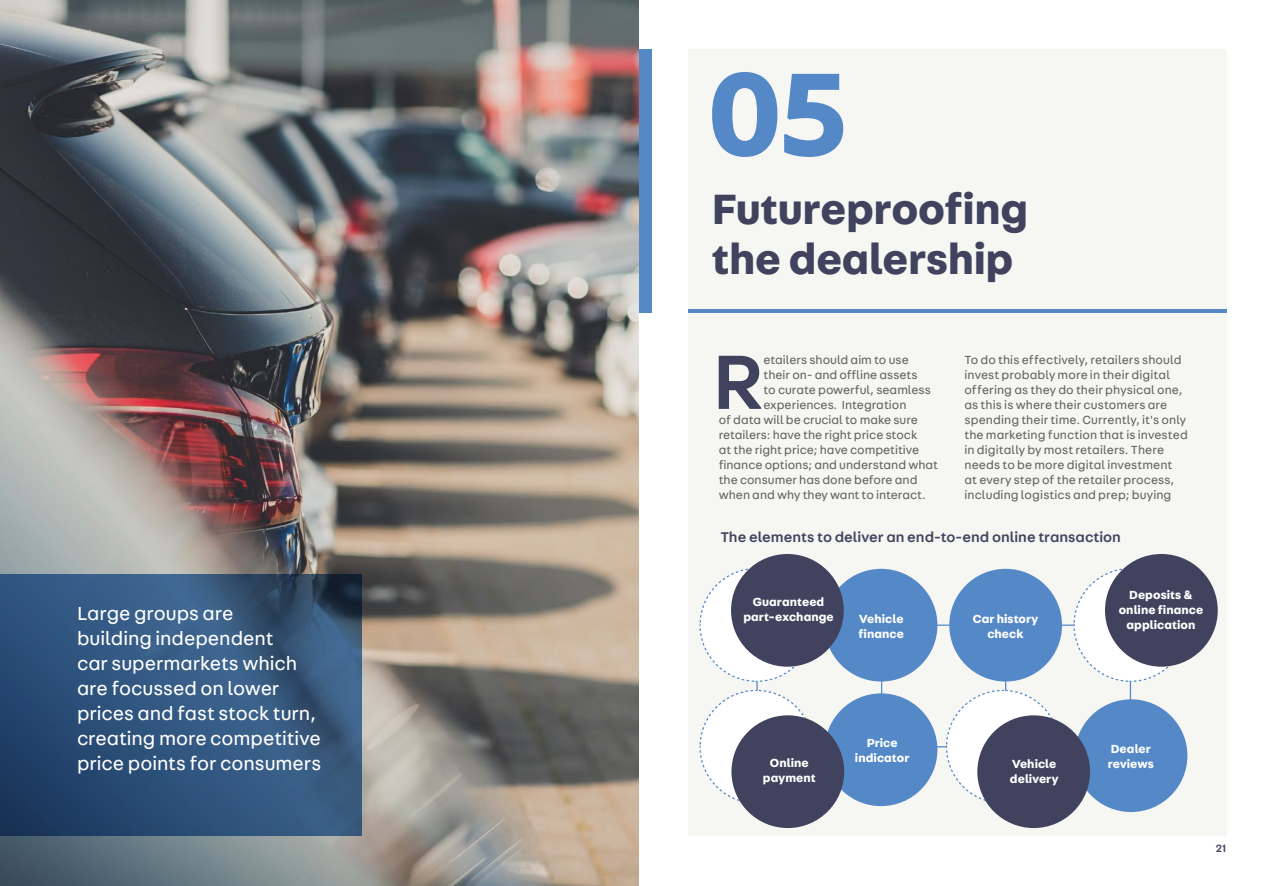
<style>
.page{position:relative;width:1276px;height:886px;background:#fff}
.page>*{position:absolute;margin:0;border:0;box-sizing:border-box;transform-origin:0 0}
.t1{font:700 125px "AT Fabriga";color:#5488c7}
.t2{font:500 81.75px "AT Fabriga";color:#41435e}
.t3{font:700 45px/50px "AT Fabriga";letter-spacing:-.005em;color:#41435e}
.t4{font:20px/25px "AT Fabriga";letter-spacing:-.005em;color:#fff}
.t5{font:500 15px "AT Fabriga";color:#41435e}
.t6{font:12.5px/15px "AT Fabriga";color:#646363}
.t7{font:700 12.5px/15px "AT Fabriga";letter-spacing:.005em;color:#fff;text-align:center}
.t8{font:500 11.25px "AT Fabriga";color:#41435e}
</style>
<div class="page">
<div style="left:687px;top:49px;width:539px;height:787px;background:#f6f6f3"></div>
<hr style="left:687px;top:309px;width:539px;height:4px;background:#5488c7">
<div style="left:624px;top:49px;width:28px;height:264px;background:#5488c7"></div>
<hr style="left:756px;top:624px;width:375px;height:2px;background:#5488c7">
<hr style="left:756px;top:624px;width:1px;height:123px;background:#5488c7">
<hr style="left:881px;top:624px;width:1px;height:123px;background:#5488c7">
<hr style="left:1005px;top:624px;width:1px;height:123px;background:#5488c7">
<hr style="left:1129px;top:625px;width:2px;height:122px;background:#5488c7">
<hr style="left:756px;top:746px;width:375px;height:1px;background:#5488c7">
<div style="left:824px;top:693px;width:113px;height:113px;background:#5488c7;border-radius:50%"></div>
<svg style="left:699px;top:689px;width:114px;height:113px"></svg>
<svg style="left:945px;top:689px;width:109px;height:113px"></svg>
<div style="left:1074px;top:699px;width:113px;height:113px;background:#5488c7;border-radius:50%"></div>
<svg style="left:1072px;top:567px;width:116px;height:115px"></svg>
<svg style="left:699px;top:567px;width:115px;height:115px"></svg>
<div style="left:824px;top:569px;width:113px;height:112px;background:#5488c7;border-radius:50%"></div>
<div style="left:949px;top:569px;width:113px;height:112px;background:#5488c7;border-radius:50%"></div>
<div style="left:1105px;top:554px;width:112px;height:113px;background:#41435e;border-radius:50%"></div>
<div style="left:731px;top:554px;width:112px;height:113px;background:#41435e;border-radius:50%"></div>
<div style="left:731px;top:715px;width:113px;height:113px;background:#41435e;border-radius:50%"></div>
<div style="left:977px;top:715px;width:113px;height:113px;background:#41435e;border-radius:50%"></div>
<img style="left:0;top:0;width:638px;height:886px">
<svg style="left:0;top:575px;width:361px;height:261px;background:#30537a"></svg>
<h3 class="t4" style="left:77px;top:600px;width:246px">Large groups are<br>building independent<br>car supermarkets which are focussed on lower prices and fast stock turn, creating more competitive price points for consumers</h3>
<h1 class="t1" style="left:708px;top:29px;width:141px">05</h1>
<h3 class="t3" style="left:711px;top:182px;width:318px">Futureproofing the dealership</h3>
<h2 class="t2" style="left:712px;top:326px;width:53px">R</h2>
<p class="t6" style="left:763px;top:352px;width:147px">etailers should aim to use</p>
<p class="t6" style="left:763px;top:367px;width:155px">their on- and offline assets</p>
<p class="t6" style="left:763px;top:382px;width:169px">to curate powerful, seamless</p>
<p class="t6" style="left:763px;top:397px;width:144px">experiences. Integration</p>
<p class="t6" style="left:718px;top:412px;width:201px">of data will be crucial to make sure</p>
<p class="t6" style="left:718px;top:427px;width:200px">retailers: have the right price stock</p>
<p class="t6" style="left:718px;top:442px;width:202px">at the right price; have competitive</p>
<p class="t6" style="left:718px;top:457px;width:221px">finance options; and understand what</p>
<p class="t6" style="left:718px;top:472px;width:200px">the consumer has done before and</p>
<p class="t6" style="left:718px;top:487px;width:209px">when and why they want to interact.</p>
<p class="t6" style="left:964px;top:352px;width:225px">To do this effectively, retailers should invest probably more in their digital offering as they do their physical one, as this is where their customers are spending their time. Currently, it's only the marketing function that is invested in digitally by most retailers. There needs to be more digital investment at every step of the retailer process, including logistics and prep; buying</p>
<p class="t5" style="left:720px;top:526px;width:402px">The elements to deliver an end-to-end online transaction</p>
<p class="t7" style="left:743px;top:594px;width:92px">Guaranteed part-exchange</p>
<p class="t7" style="left:858px;top:610px;width:47px;text-align:left">Vehicle finance</p>
<p class="t7" style="left:972px;top:611px;width:67px">Car history check</p>
<p class="t7" style="left:1118px;top:586px;width:86px">Deposits &amp; online finance application</p>
<p class="t7" style="left:763px;top:755px;width:54px">Online payment</p>
<p class="t7" style="left:855px;top:734px;width:56px">Price indicator</p>
<p class="t7" style="left:1010px;top:756px;width:50px;text-align:left">Vehicle delivery</p>
<p class="t7" style="left:1107px;top:741px;width:47px;text-align:left">Dealer reviews</p>
<p class="t8" style="left:1216px;top:840px;width:12px">21</p>
</div>
